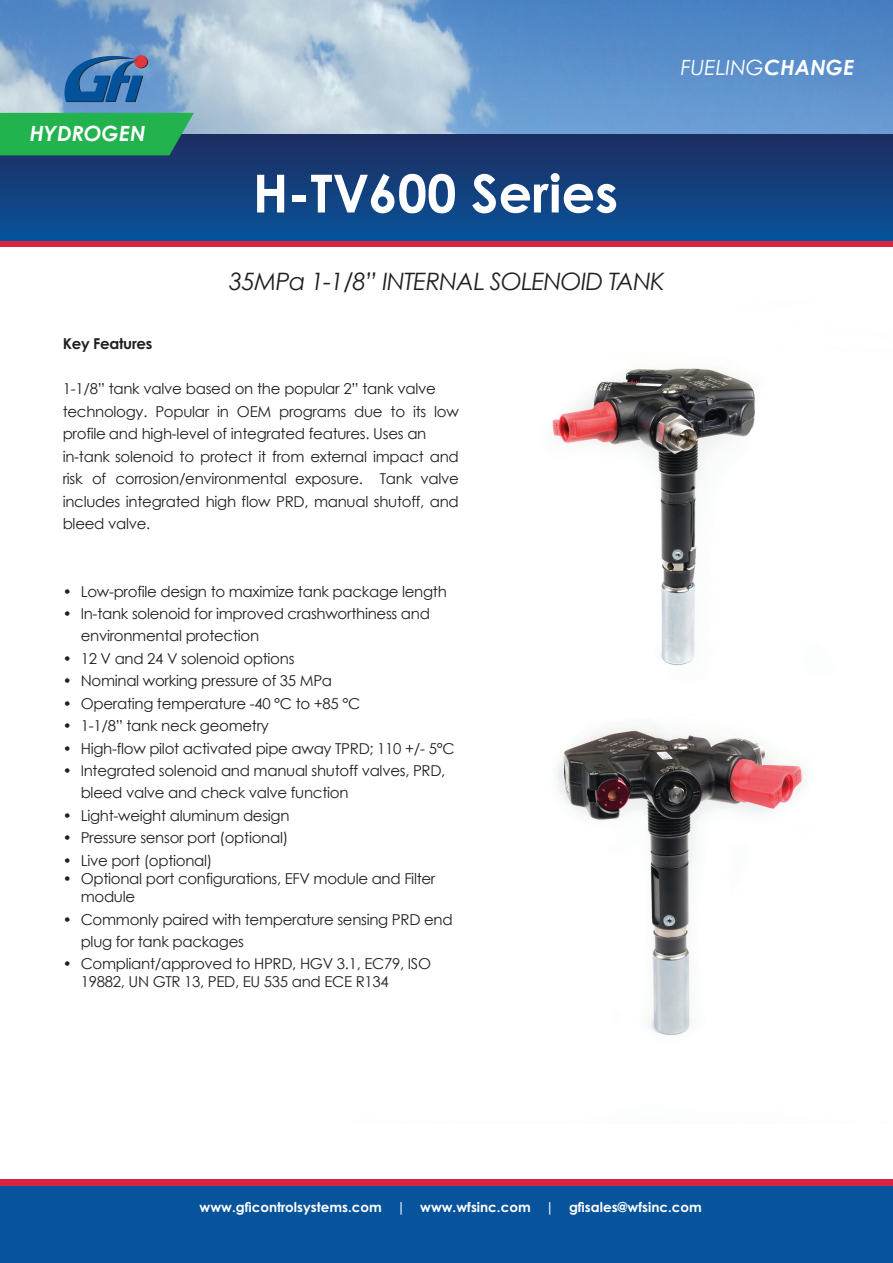
<style>
.page{position:relative;width:893px;height:1263px;background:#fff}
.page>*{position:absolute;margin:0;border:0;box-sizing:border-box;transform-origin:0 0}
.t1{font:700 52.5px "Century Gothic Pro";color:#fff}
.t2{font:italic 24px "Century Gothic";letter-spacing:-.03em;color:#231f20}
.t3{font:italic 21px "Century Gothic Pro";color:#fff}
.t4{font:italic 700 21px "Century Gothic Pro";color:#fff}
.t5{font:15px/22.5px "Century Gothic";letter-spacing:-.02em;color:#231f20}
.t6{font:700 15px "Century Gothic Pro";letter-spacing:-.02em;color:#231f20}
.t7{font:700 13.5px "Century Gothic Pro";color:#fff}
.s1{font-weight:700}
.s2{font-family:"Century Gothic Pro"}
</style>
<div class="page">
<img style="left:552px;top:368px;width:204px;height:297px">
<img style="left:558px;top:726px;width:246px;height:309px">
<img style="left:0;top:0;width:893px;height:134px">
<div style="left:0;top:240px;width:893px;height:7px;background:#da2343"></div>
<div style="left:0;top:134px;width:893px;height:106px;background:linear-gradient(to bottom,#1f2c5f,#085299)"></div>
<div style="left:0;top:113px;width:194px;height:42px;background:#22b24e"></div>
<div style="left:134px;top:55px;width:13px;height:13px;background:#e1373d;border-radius:50%"></div>
<svg style="left:65px;top:56px;width:78px;height:46px;background:#356da7"></svg>
<div style="left:0;top:1185px;width:893px;height:78px;background:#07549d"></div>
<div style="left:0;top:1179px;width:893px;height:6px;background:#da2343"></div>
<p class="t4" style="left:30px;top:120px;width:117px">HYDROGEN</p>
<p class="t1" style="left:253px;top:161px;width:367px">H-TV600 Series</p>
<p class="t3" style="left:681px;top:55px;width:175px">FUELING<span class="s1">CHANGE</span></p>
<p class="t2" style="left:229px;top:265px;width:437px">35MPa 1-1/8” INTERNAL SOLENOID TANK</p>
<p class="t6" style="left:63px;top:334px;width:91px">Key Features</p>
<p class="t5" style="left:63px;top:378px;width:398px">1-1/8” tank valve based on the popular 2” tank valve technology. Popular in OEM programs due to its low profile and high-level of integrated features. Uses an in-tank solenoid to protect it from external impact and risk of corrosion/environmental exposure. Tank valve includes integrated high flow PRD, manual shutoff, and bleed valve.</p>
<p class="t5" style="left:63px;top:580px;width:386px"><span class="s2">•</span> Low-profile design to maximize tank package length</p>
<p class="t5" style="left:81px;top:603px;width:351px;line-height:21.9px;text-indent:-18px"><span class="s2">•</span> In-tank solenoid for improved crashworthiness and environmental protection</p>
<p class="t5" style="left:63px;top:647px;width:233px"><span class="s2">•</span> 12 V and 24 V solenoid options</p>
<p class="t5" style="left:63px;top:669px;width:271px"><span class="s2">•</span> Nominal working pressure of 35 MPa</p>
<p class="t5" style="left:63px;top:692px;width:299px"><span class="s2">•</span> Operating temperature -40 °C to +85 °C</p>
<p class="t5" style="left:63px;top:714px;width:208px"><span class="s2">•</span> 1-1/8” tank neck geometry</p>
<p class="t5" style="left:63px;top:737px;width:393px"><span class="s2">•</span> High-flow pilot activated pipe away TPRD; 110 +/- 5°C</p>
<p class="t5" style="left:81px;top:760px;width:366px;line-height:21.9px;text-indent:-18px"><span class="s2">•</span> Integrated solenoid and manual shutoff valves, PRD, bleed valve and check valve function</p>
<p class="t5" style="left:63px;top:804px;width:228px"><span class="s2">•</span> Light-weight aluminum design</p>
<p class="t5" style="left:63px;top:826px;width:227px"><span class="s2">•</span> Pressure sensor port (optional)</p>
<p class="t5" style="left:63px;top:849px;width:151px"><span class="s2">•</span> Live port (optional)</p>
<p class="t5" style="left:81px;top:870px;width:356px;line-height:18px;text-indent:-18px"><span class="s2">•</span> Optional port configurations, EFV module and Filter module</p>
<p class="t5" style="left:81px;top:908px;width:373px;line-height:21.9px;text-indent:-18px"><span class="s2">•</span> Commonly paired with temperature sensing PRD end plug for tank packages</p>
<p class="t5" style="left:81px;top:954px;width:352px;line-height:18px;text-indent:-18px"><span class="s2">•</span> Compliant/approved to HPRD, HGV 3.1, EC79, ISO<br>19882, UN GTR 13, PED, EU 535 and ECE R134</p>
<p class="t7" style="left:200px;top:1199px;width:504px">www.gficontrolsystems.com | www.wfsinc.com | gfisales@wfsinc.com</p>
</div>
